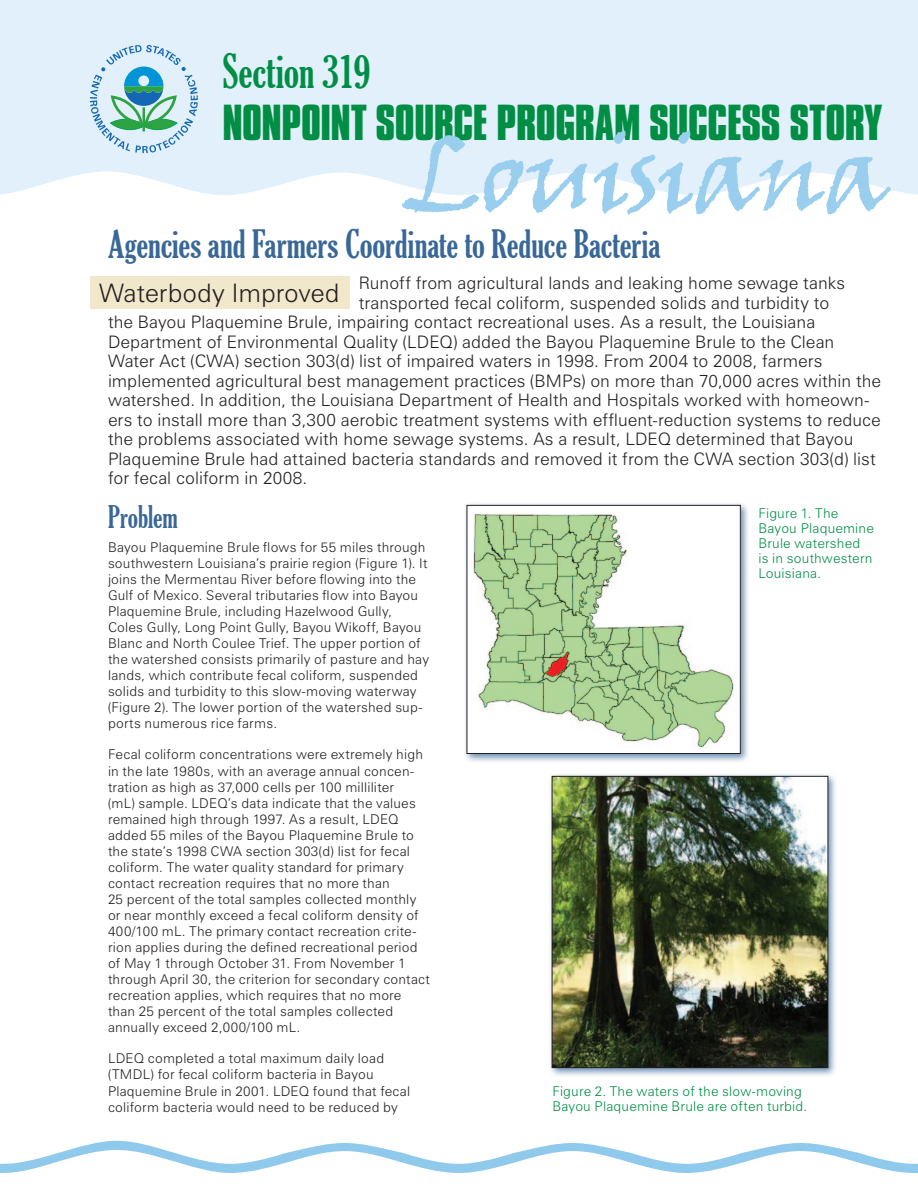
<style>
.page{position:relative;width:918px;height:1188px;background:#fff}
.page>*{position:absolute;margin:0;border:0;box-sizing:border-box;transform-origin:0 0}
.t1{font:105px "Viner Hand ITC";letter-spacing:-.025em;color:#99ceee}
.t2{font:extra-condensed 45px "Gloucester";letter-spacing:-.005em;color:#008e45}
.t3{font:700 43.5px "Compacta BT";letter-spacing:-.01em;color:#008e45}
.t4{font:extra-condensed 37.5px "Gloucester";color:#396798}
.t5{font:extra-condensed 30px "Gloucester";color:#396798}
.t6{font:300 25.5px "Zurich BT";letter-spacing:-.005em;color:#231f20}
.t7{font:300 17.25px "Zurich BT";color:#231f20}
.t8{font:300 13.5px/16px "Zurich BT";letter-spacing:.015em;color:#231f20}
.t9{font:300 13.5px/15px "Zurich BT";letter-spacing:.01em;color:#008e45}
</style>
<div class="page">
<svg style="left:0;top:1141px;width:918px;height:32px"></svg>
<div style="left:0;top:0;width:918px;height:195px;background:#e1f0fa"></div>
<svg style="left:90px;top:45px;width:108px;height:108px;background:#add5dd"></svg>
<div style="left:90px;top:276px;width:260px;height:32px;background:#f1e8cc"></div>
<div style="left:548px;top:772px;width:290px;height:305px;background:#396798;opacity:.75"></div>
<img style="left:554px;top:778px;width:272px;height:288px">
<div style="left:552px;top:776px;width:276px;height:292px;border:1px solid #231f20"></div>
<div style="left:463px;top:501px;width:287px;height:262px;background:#396798;opacity:.75"></div>
<img style="left:469px;top:507px;width:269px;height:245px">
<div style="left:467px;top:505px;width:273px;height:249px;border:1px solid #231f20"></div>
<h2 class="t2" style="left:222px;top:45px;width:150px">Section 319</h2>
<h3 class="t3" style="left:222px;top:96px;width:661px">NONPOINT SOURCE PROGRAM SUCCESS STORY</h3>
<h1 class="t1" style="left:407px;top:109px;width:485px">Louisiana</h1>
<h3 class="t4" style="left:108px;top:223px;width:554px">Agencies and Farmers Coordinate to Reduce Bacteria</h3>
<p class="t7" style="left:359px;top:273px;width:488px">Runoff from agricultural lands and leaking home sewage tanks</p>
<p class="t7" style="left:359px;top:292px;width:472px">transported fecal coliform, suspended solids and turbidity to</p>
<p class="t7" style="left:108px;top:312px;width:709px">the Bayou Plaquemine Brule, impairing contact recreational uses. As a result, the Louisiana</p>
<p class="t7" style="left:108px;top:331px;width:728px">Department of Environmental Quality (LDEQ) added the Bayou Plaquemine Brule to the Clean</p>
<p class="t7" style="left:108px;top:351px;width:716px">Water Act (CWA) section 303(d) list of impaired waters in 1998. From 2004 to 2008, farmers</p>
<p class="t7" style="left:108px;top:370px;width:775px">implemented agricultural best management practices (BMPs) on more than 70,000 acres within the</p>
<p class="t7" style="left:108px;top:390px;width:763px">watershed. In addition, the Louisiana Department of Health and Hospitals worked with homeown-</p>
<p class="t7" style="left:108px;top:409px;width:774px">ers to install more than 3,300 aerobic treatment systems with effluent-reduction systems to reduce</p>
<p class="t7" style="left:108px;top:429px;width:747px">the problems associated with home sewage systems. As a result, LDEQ determined that Bayou</p>
<p class="t7" style="left:108px;top:448px;width:769px">Plaquemine Brule had attained bacteria standards and removed it from the CWA section 303(d) list</p>
<p class="t7" style="left:108px;top:468px;width:201px">for fecal coliform in 2008.</p>
<h3 class="t6" style="left:99px;top:277px;width:242px">Waterbody Improved</h3>
<h3 class="t5" style="left:108px;top:500px;width:71px">Problem</h3>
<p class="t8" style="left:108px;top:539px;width:323px">Bayou Plaquemine Brule flows for 55 miles through southwestern Louisiana’s prairie region (Figure 1). It joins the Mermentau River before flowing into the Gulf of Mexico. Several tributaries flow into Bayou Plaquemine Brule, including Hazelwood Gully, Coles Gully, Long Point Gully, Bayou Wikoff, Bayou Blanc and North Coulee Trief. The upper portion of the watershed consists primarily of pasture and hay lands, which contribute fecal coliform, suspended solids and turbidity to this slow-moving waterway (Figure 2). The lower portion of the watershed sup&shy;ports numerous rice farms.</p>
<p class="t8" style="left:108px;top:747px;width:324px">Fecal coliform concentrations were extremely high in the late 1980s, with an average annual concen&shy;tration as high as 37,000 cells per 100 milliliter<br>(mL) sample. LDEQ’s data indicate that the values remained high through 1997. As a result, LDEQ added 55 miles of the Bayou Plaquemine Brule to the state’s 1998 CWA section 303(d) list for fecal coliform. The water quality standard for primary contact recreation requires that no more than<br>25 percent of the total samples collected monthly or near monthly exceed a fecal coliform density of 400/100 mL. The primary contact recreation crite&shy;rion applies during the defined recreational period of May 1 through October 31. From November 1 through April 30, the criterion for secondary contact recreation applies, which requires that no more than 25 percent of the total samples collected annually exceed 2,000/100 mL.</p>
<p class="t8" style="left:108px;top:1050px;width:304px">LDEQ completed a total maximum daily load (TMDL) for fecal coliform bacteria in Bayou Plaquemine Brule in 2001. LDEQ found that fecal coliform bacteria would need to be reduced by</p>
<p class="t9" style="left:758px;top:505px;width:117px">Figure 1. The<br>Bayou Plaquemine<br>Brule watershed<br>is in southwestern<br>Louisiana.</p>
<p class="t9" style="left:552px;top:1084px;width:256px">Figure 2. The waters of the slow-moving<br>Bayou Plaquemine Brule are often turbid.</p>
</div>
